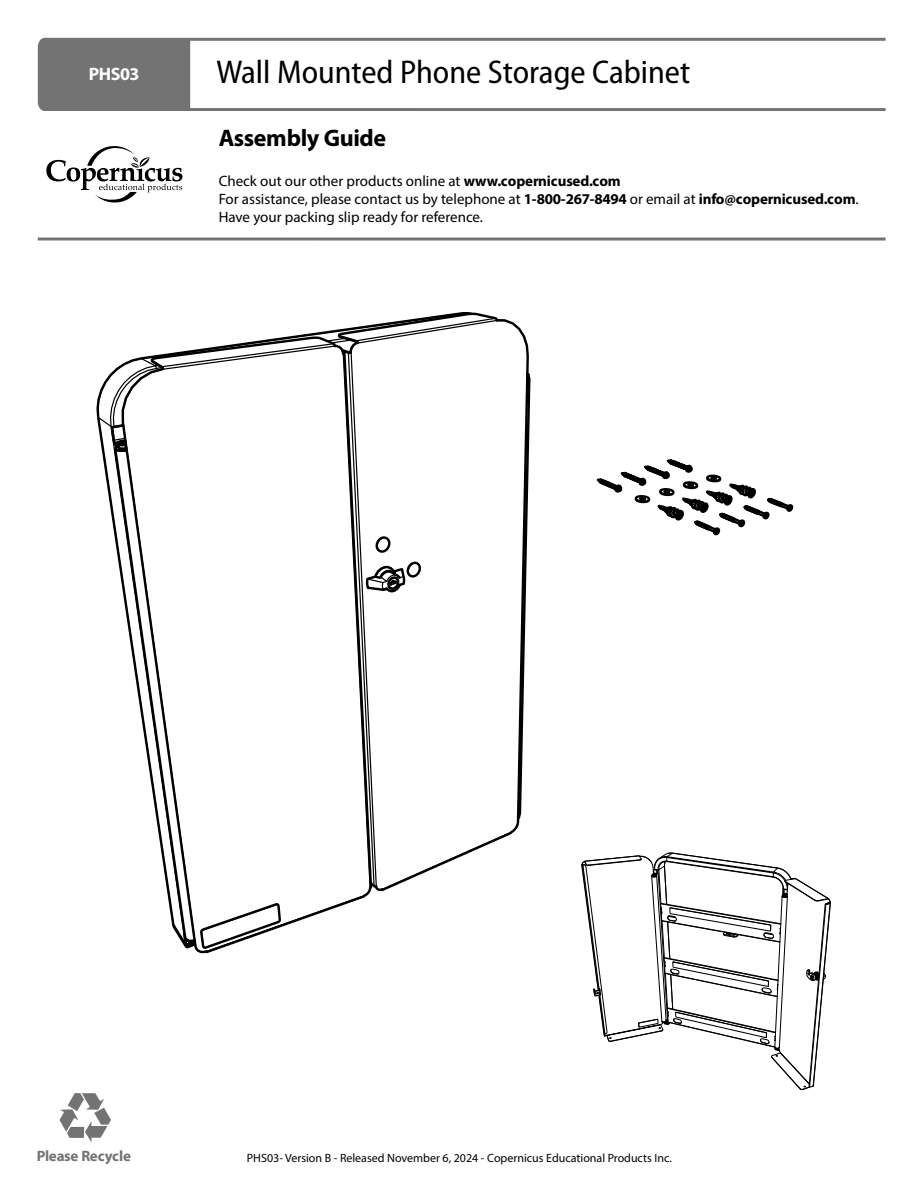
<style>
.page{position:relative;width:918px;height:1188px;background:#fff}
.page>*{position:absolute;margin:0;border:0;box-sizing:border-box;transform-origin:0 0}
.t1{font:semi-condensed 33px "Myriad Pro";color:#000}
.t2{font:700 24px "Myriad Pro";letter-spacing:-.015em;color:#000}
.t3{font:700 18px "Myriad Pro";letter-spacing:-.025em;color:#fff}
.t4{font:15px/18.3px "Myriad Pro";color:#000}
.t5{font:700 15px "Myriad Pro";letter-spacing:-.02em;color:#737373}
.t6{font:12px "Myriad Pro";color:#000}
.s1{font-weight:700}
</style>
<div class="page">
<svg style="left:38px;top:38px;width:848px;height:73px"></svg>
<svg style="left:59px;top:1093px;width:52px;height:49px"></svg>
<svg style="left:46px;top:146px;width:136px;height:57px"></svg>
<svg style="left:38px;top:238px;width:848px;height:3px;background:#898989"></svg>
<svg style="left:581px;top:852px;width:250px;height:239px"></svg>
<svg style="left:596px;top:459px;width:198px;height:77px"></svg>
<svg style="left:97px;top:312px;width:434px;height:642px"></svg>
<p class="t3" style="left:89px;top:67px;width:52px">PHS03</p>
<h1 class="t1" style="left:216px;top:58px;width:475px">Wall Mounted Phone Storage Cabinet</h1>
<h2 class="t2" style="left:219px;top:128px;width:169px">Assembly Guide</h2>
<p class="t4" style="left:219px;top:173px;width:641px">Check out our other products online at <span class="s1">www.copernicused.com<br></span>For assistance, please contact us by telephone at <span class="s1">1-800-267-8494</span> or email at <span class="s1">info@copernicused.com</span>.<br>Have your packing slip ready for reference.</p>
<p class="t5" style="left:37px;top:1150px;width:96px">Please Recycle</p>
<p class="t6" style="left:247px;top:1153px;width:426px">PHS03- Version B - Released November 6, 2024 - Copernicus Educational Products Inc.</p>
</div>
